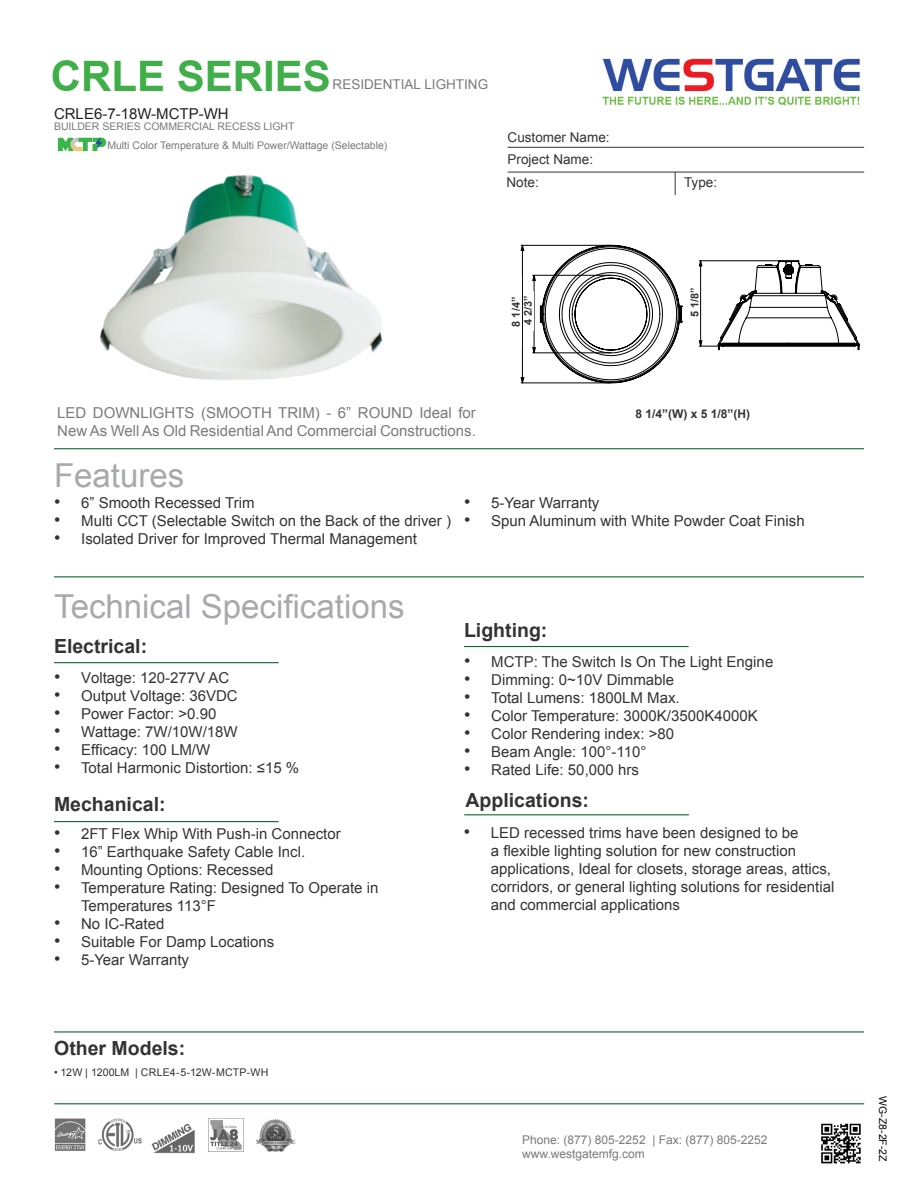
<style>
.page{position:relative;width:918px;height:1188px;background:#fff}
.page>*{position:absolute;margin:0;border:0;box-sizing:border-box;transform-origin:0 0}
.t1{font:700 42px "Arial";color:#40ae49}
.t2{font:33px "Arial";color:#a8a9ad}
.t3{font:700 19.5px "Arial";color:#333}
.t4{font:15px/18px "Arial";color:#333}
.t5{font:15px "Arial";color:#323332}
.t6{font:15px/18px "Arial";color:#787a7d}
.t7{font:15px "Arial";color:#231f20}
.t8{font:13.5px "Arial";color:#333}
.t9{font:13.5px "Arial";color:#787a7d}
.t10{font:12px "Arial";color:#787a7d}
.t11{font:700 12px "Arial";color:#333}
.t12{font:700 10.95px "Arial";color:#333}
.t13{font:700 10.8px "Arial";color:#333}
.t14{font:10.65px "Arial";letter-spacing:.01em;color:#333}
.t15{font:10.5px "Arial";color:#787a7d}
.t16{font:10.5px "Arial";color:#040503}
.t17{font:9.3px/11.6px "Sim Sun";color:#000}
.s1{font-size:18px}
.s2{font-size:18px;color:#333}
.s3{color:#323332}
</style>
<div class="page">
<hr style="left:54px;top:448px;width:810px;height:1px;background:#0d6736">
<hr style="left:508px;top:147px;width:356px;height:1px;background:#333">
<svg style="left:675px;top:173px;width:1px;height:22px"></svg>
<hr style="left:508px;top:172px;width:356px;height:1px;background:#333">
<hr style="left:54px;top:576px;width:810px;height:1px;background:#0d6736">
<hr style="left:54px;top:662px;width:225px;height:1px;background:#0d6736">
<hr style="left:464px;top:646px;width:225px;height:1px;background:#0d6736">
<hr style="left:54px;top:821px;width:225px;height:1px;background:#0d6736">
<img style="left:602px;top:58px;width:258px;height:48px">
<hr style="left:54px;top:1103px;width:810px;height:1px;background:#0d6736">
<img style="left:821px;top:1123px;width:40px;height:41px">
<hr style="left:464px;top:814px;width:225px;height:1px;background:#0d6736">
<hr style="left:54px;top:1031px;width:810px;height:2px;background:#0d6736">
<svg style="left:520px;top:244px;width:162px;height:140px"></svg>
<hr style="left:699px;top:396px;width:90px;height:1px;background:#000">
<hr style="left:699px;top:534px;width:90px;height:1px;background:#000">
<hr style="left:711px;top:426px;width:78px;height:1px;background:#000">
<hr style="left:711px;top:504px;width:78px;height:1px;background:#000">
<svg style="left:698px;top:260px;width:162px;height:91px"></svg>
<div style="left:524px;top:291px;width:9px;height:39px;background:#fff"></div>
<div style="left:691px;top:279px;width:9px;height:47px;background:#fff"></div>
<div style="left:512px;top:277px;width:9px;height:70px;background:#fff"></div>
<img style="left:57px;top:137px;width:50px;height:15px">
<img style="left:100px;top:175px;width:283px;height:205px">
<img style="left:98px;top:1118px;width:44px;height:33px">
<img style="left:54px;top:1119px;width:32px;height:32px">
<img style="left:256px;top:1119px;width:40px;height:33px">
<img style="left:152px;top:1123px;width:43px;height:31px">
<img style="left:208px;top:1119px;width:35px;height:33px">
<p class="t1" style="left:51px;top:48px;width:282px">CRLE SERIES</p>
<p class="t9" style="left:333px;top:75px;width:157px">RESIDENTIAL LIGHTING</p>
<p class="t7" style="left:54px;top:104px;width:176px">CRLE6-7-18W-MCTP-WH</p>
<p class="t15" style="left:54px;top:119px;width:242px">BUILDER SERIES COMMERCIAL RECESS LIGHT</p>
<p class="t15" style="left:107px;top:139px;width:282px">Multi Color Temperature &amp; Multi Power/Wattage (Selectable)</p>
<p class="t8" style="left:508px;top:128px;width:104px">Customer Name:</p>
<p class="t8" style="left:508px;top:150px;width:87px">Project Name:</p>
<p class="t8" style="left:507px;top:173px;width:34px">Note:</p>
<p class="t8" style="left:684px;top:173px;width:35px">Type:</p>
<p class="t17" style="left:513px;top:162px;width:29px;rotate:-90deg">130.25</p>
<p class="t6" style="left:57px;top:404px;width:420px">LED DOWNLIGHTS (SMOOTH TRIM) - 6” ROUND Ideal for<br>New As Well As Old Residential And Commercial Constructions.</p>
<p class="t2" style="left:54px;top:454px;width:132px">Features</p>
<p class="t17" style="left:512px;top:322px;width:29px;rotate:-90deg">210.00<br>118.40</p>
<p class="t17" style="left:690px;top:313px;width:29px;rotate:-90deg">130.25</p>
<p class="t13" style="left:521px;top:325px;width:31px;rotate:-90deg">4 2/3”</p>
<p class="t13" style="left:688px;top:317px;width:31px;rotate:-90deg">5 1/8”</p>
<p class="t12" style="left:509px;top:327px;width:31px;rotate:-90deg">8 1/4”</p>
<p class="t11" style="left:635px;top:406px;width:116px">8 1/4”(W) x 5 1/8”(H)</p>
<p class="t5" style="left:54px;top:493px;width:202px"><span class="s1">•</span> 6” Smooth Recessed Trim</p>
<p class="t4" style="left:54px;top:512px;width:398px"><span class="s1">•</span> Multi CCT (Selectable Switch on the Back of the driver )</p>
<p class="t5" style="left:54px;top:529px;width:364px"><span class="s1">•</span> Isolated Driver for Improved Thermal Management</p>
<p class="t4" style="left:464px;top:494px;width:137px"><span class="s1">•</span> 5-Year Warranty</p>
<p class="t4" style="left:464px;top:512px;width:342px"><span class="s1">•</span> Spun Aluminum with White Powder Coat Finish</p>
<p class="t2" style="left:54px;top:585px;width:352px">Technical Specifications</p>
<p class="t3" style="left:54px;top:634px;width:95px">Electrical:</p>
<p class="t4" style="left:54px;top:669px;width:177px"><span class="s1">•</span> Voltage: 120-277V AC</p>
<p class="t4" style="left:54px;top:687px;width:185px"><span class="s1">•</span> Output Voltage: 36VDC</p>
<p class="t4" style="left:54px;top:705px;width:164px"><span class="s1">•</span> Power Factor: &gt;0.90</p>
<p class="t4" style="left:54px;top:723px;width:185px"><span class="s1">•</span> Wattage: 7W/10W/18W</p>
<p class="t4" style="left:54px;top:741px;width:158px"><span class="s1">•</span> Efficacy: 100 LM/W</p>
<p class="t5" style="left:54px;top:758px;width:247px"><span class="s2">•</span> Total Harmonic Distortion: ≤15 %</p>
<p class="t3" style="left:54px;top:791px;width:113px">Mechanical:</p>
<p class="t4" style="left:54px;top:825px;width:288px"><span class="s1">•</span> 2FT Flex Whip With Push-in Connector</p>
<p class="t4" style="left:54px;top:843px;width:253px"><span class="s1">•</span> 16” Earthquake Safety Cable Incl.</p>
<p class="t4" style="left:54px;top:861px;width:221px"><span class="s1">•</span> Mounting Options: Recessed</p>
<p class="t4" style="left:81px;top:879px;width:299px;text-indent:-27px"><span class="s1">•</span> Temperature Rating: Designed To Operate in<br>Temperatures 113°F</p>
<p class="t4" style="left:54px;top:915px;width:112px"><span class="s1">•</span> No IC-Rated</p>
<p class="t4" style="left:54px;top:933px;width:222px"><span class="s1">•</span> Suitable For Damp Locations</p>
<p class="t4" style="left:54px;top:951px;width:137px"><span class="s1">•</span> 5-Year Warranty</p>
<p class="t3" style="left:464px;top:618px;width:85px">Lighting:</p>
<p class="t5" style="left:464px;top:652px;width:311px"><span class="s1">•</span> MCTP: The Switch Is On The Light Engine</p>
<p class="t5" style="left:464px;top:670px;width:211px"><span class="s1">•</span> Dimming: 0~10V Dimmable</p>
<p class="t5" style="left:464px;top:688px;width:217px"><span class="s1">•</span> Total Lumens: 1800LM Max.</p>
<p class="t5" style="left:464px;top:706px;width:295px"><span class="s1">•</span> Color Temperature: 3000K/3500K4000K</p>
<p class="t5" style="left:464px;top:724px;width:211px"><span class="s1">•</span> Color Rendering index: &gt;80</p>
<p class="t5" style="left:464px;top:742px;width:184px"><span class="s1">•</span> Beam Angle: 100°-110°</p>
<p class="t4" style="left:464px;top:761px;width:176px"><span class="s1">•</span> Rated Life: 50,000 hrs</p>
<p class="t3" style="left:466px;top:787px;width:125px">Applications:</p>
<p class="t4" style="left:491px;top:824px;width:345px;text-indent:-27px"><span class="s1">•</span> LED recessed trims have been designed to be<br>a flexible lighting solution for new construction applications, Ideal for closets, storage areas, attics, corridors, or general lighting solutions for residential and commercial applications</p>
<p class="t3" style="left:54px;top:1035px;width:133px">Other Models:</p>
<p class="t14" style="left:54px;top:1065px;width:216px">• 12W | <span class="s3">1200LM</span> | CRLE4-5-12W-MCTP-WH</p>
<p class="t10" style="left:522px;top:1132px;width:247px">Phone: (877) 805-2252 | Fax: (877) 805-2252</p>
<p class="t10" style="left:522px;top:1146px;width:124px">www.westgatemfg.com</p>
<p class="t16" style="left:890px;top:1096px;width:67px;rotate:90deg">WG-Z8-2F-2Z</p>
</div>
